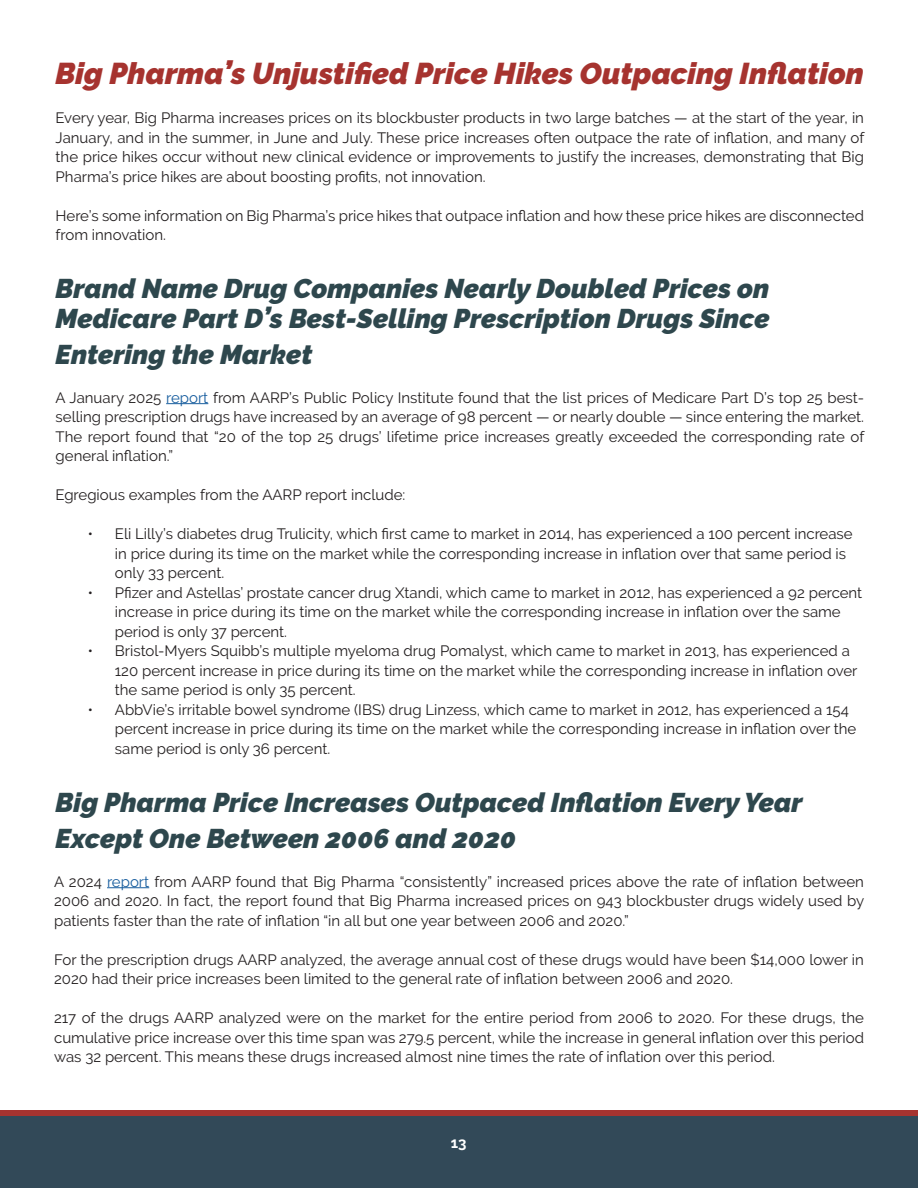
<style>
.page{position:relative;width:918px;height:1188px;background:#fff}
.page>*{position:absolute;margin:0;border:0;box-sizing:border-box;transform-origin:0 0}
.Bodytext_normal{font:italic 900 30px "Raleway";color:#a6332f}
.Bodytext_normal-2{font:italic 900 27px/30px "Raleway";color:#2e474d}
.Bodytext_normal-3{font:15px/19.5px "Raleway";color:#231f20}
.Quotes{font:700 15px "Raleway";color:#fff}
.s1{color:#175d9e}
</style>
<div class="page">
<hr style="left:166px;top:403px;width:42px;height:1px;background:#175d9e">
<hr style="left:107px;top:887px;width:42px;height:1px;background:#175d9e">
<div style="left:0;top:1111px;width:918px;height:77px;background:#a6332f"></div>
<div style="left:0;top:1116px;width:917px;height:72px;background:#324958"></div>
<p class="Bodytext_normal" style="left:56px;top:56px;width:810px">Big Pharma’s Unjustified Price Hikes Outpacing Inflation</p>
<p class="Bodytext_normal-3" style="left:56px;top:108px;width:810px;text-align:justify">Every year, Big Pharma increases prices on its blockbuster products in two large batches — at the start of the year, in January, and in the summer, in June and July. These price increases often outpace the rate of inflation, and many of the price hikes occur without new clinical evidence or improvements to justify the increases, demonstrating that Big Pharma’s price hikes are about boosting profits, not innovation.</p>
<p class="Bodytext_normal-3" style="left:56px;top:205px;width:810px">Here’s some information on Big Pharma’s price hikes that outpace inflation and how these price hikes are disconnected from innovation.</p>
<p class="Bodytext_normal-2" style="left:56px;top:273px;width:716px">Brand Name Drug Companies Nearly Doubled Prices on<br>Medicare Part D’s Best-Selling Prescription Drugs Since</p>
<p class="Bodytext_normal-2" style="left:56px;top:339px;width:258px">Entering the Market</p>
<p class="Bodytext_normal-3" style="left:56px;top:387px;width:810px;text-align:justify">A January 2025 <span class="s1">report</span> from AARP’s Public Policy Institute found that the list prices of Medicare Part D’s top 25 best&shy;selling prescription drugs have increased by an average of 98 percent — or nearly double — since entering the market.<br>The report found that “20 of the top 25 drugs’ lifetime price increases greatly exceeded the corresponding rate of general inflation.”</p>
<p class="Bodytext_normal-3" style="left:56px;top:485px;width:351px">Egregious examples from the AARP report include:</p>
<p class="Bodytext_normal-3" style="left:115px;top:524px;width:739px;text-indent:-27px">• Eli Lilly’s diabetes drug Trulicity, which first came to market in 2014, has experienced a 100 percent increase in price during its time on the market while the corresponding increase in inflation over that same period is only 33 percent.</p>
<p class="Bodytext_normal-3" style="left:115px;top:582px;width:749px;text-indent:-27px">• Pfizer and Astellas’ prostate cancer drug Xtandi, which came to market in 2012, has experienced a 92 percent increase in price during its time on the market while the corresponding increase in inflation over the same period is only 37 percent.</p>
<p class="Bodytext_normal-3" style="left:115px;top:641px;width:744px;text-indent:-27px">• Bristol-Myers Squibb’s multiple myeloma drug Pomalyst, which came to market in 2013, has experienced a<br>120 percent increase in price during its time on the market while the corresponding increase in inflation over the same period is only 35 percent.</p>
<p class="Bodytext_normal-3" style="left:115px;top:699px;width:743px;text-indent:-27px">• AbbVie’s irritable bowel syndrome (IBS) drug Linzess, which came to market in 2012, has experienced a 154 percent increase in price during its time on the market while the corresponding increase in inflation over the same period is only 36 percent.</p>
<p class="Bodytext_normal-2" style="left:56px;top:784px;width:748px;line-height:36px">Big Pharma Price Increases Outpaced Inflation Every Year<br>Except One Between 2006 and 2020</p>
<p class="Bodytext_normal-3" style="left:54px;top:872px;width:812px;text-align:justify">A 2024 <span class="s1">report</span> from AARP found that Big Pharma “consistently” increased prices above the rate of inflation between 2006 and 2020. In fact, the report found that Big Pharma increased prices on 943 blockbuster drugs widely used by patients faster than the rate of inflation “in all but one year between 2006 and 2020.”</p>
<p class="Bodytext_normal-3" style="left:54px;top:950px;width:811px">For the prescription drugs AARP analyzed, the average annual cost of these drugs would have been $14,000 lower in<br>2020 had their price increases been limited to the general rate of inflation between 2006 and 2020.</p>
<p class="Bodytext_normal-3" style="left:54px;top:1008px;width:811px;text-align:justify">217 of the drugs AARP analyzed were on the market for the entire period from 2006 to 2020. For these drugs, the cumulative price increase over this time span was 279.5 percent, while the increase in general inflation over this period was 32 percent. This means these drugs increased almost nine times the rate of inflation over this period.</p>
<p class="Quotes" style="left:451px;top:1134px;width:17px">13</p>
</div>
